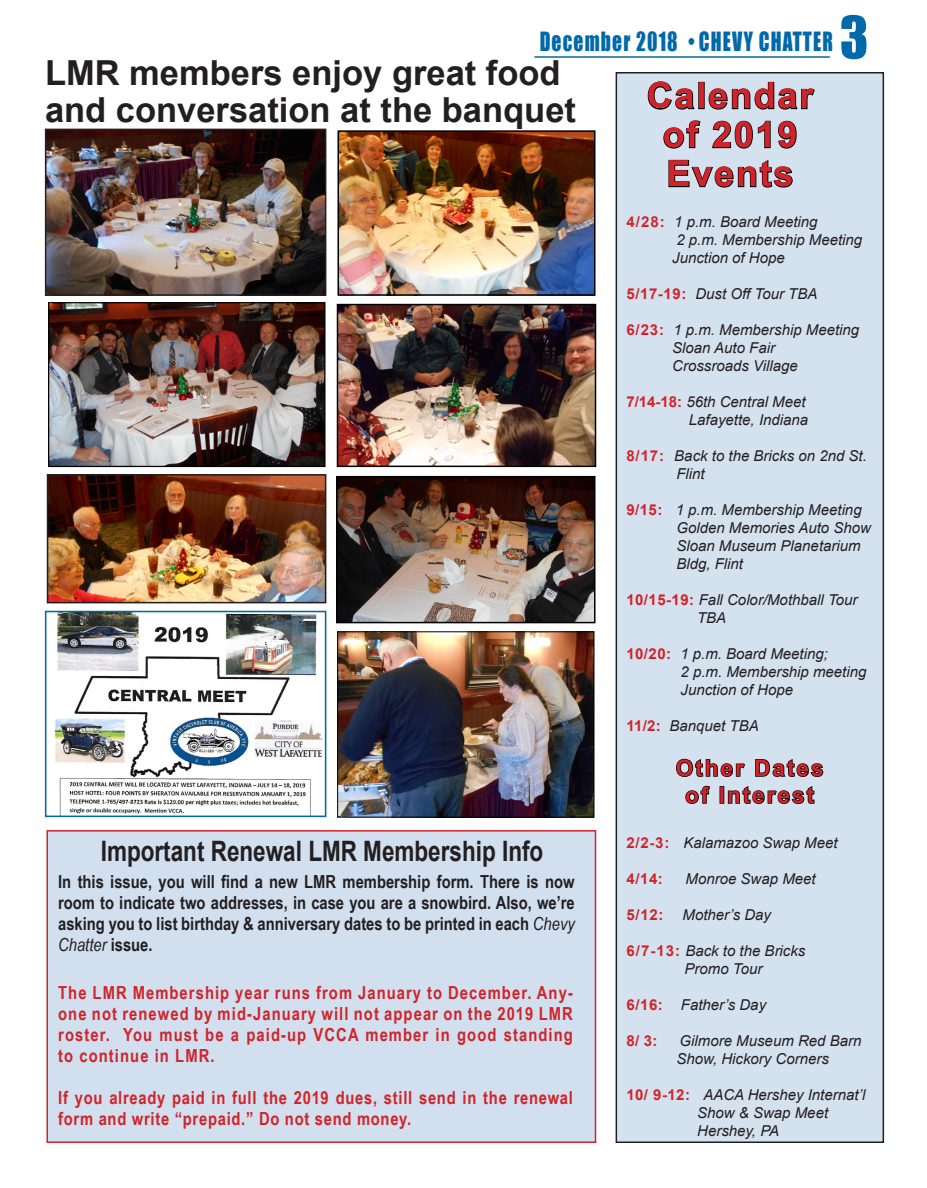
<style>
.page{position:relative;width:927px;height:1188px;background:#fff}
.page>*{position:absolute;margin:0;border:0;box-sizing:border-box;transform-origin:0 0}
.t1{font:54px "Impact";color:#0069aa}
.t2{font:700 36px "Arial";letter-spacing:.05em;color:#d1232a}
.t3{font:700 34.5px "Arial";color:#231f20}
.t4{font:700 28.2px "Arial";color:#231f20;scale:.8 1}
.t5{font:24.3px "Impact";letter-spacing:.06em;color:#0069aa;scale:.8 1}
.t6{font:700 22.5px "Arial";letter-spacing:.09em;color:#d1232a}
.t7{font:700 18px/21px "Arial Narrow";letter-spacing:.04em;color:#d1232a;text-align:justify}
.t8{font:700 18px/21px "Arial Narrow";color:#231f20;text-align:justify}
.t9{font:italic 15px "Arial";color:#231f20}
.t10{font:700 15px "Arial";color:#d1232a}
.t11{font:700 15px "Arial";color:#d42229}
.s1{font-weight:700;font-style:normal;color:#d42229}
.s2{font-weight:700;font-style:normal;color:#d1232a}
.s3{font-weight:400;font-style:italic}
</style>
<div class="page">
<div style="left:46px;top:830px;width:550px;height:313px;background:#d1dfee;border:2px solid #d1232a"></div>
<div style="left:616px;top:73px;width:267px;height:1069px;background:#d4e1ef"></div>
<div style="left:616px;top:72px;width:268px;height:1071px;border:2px solid #231f20"></div>
<hr style="left:534px;top:56px;width:296px;height:2px;background:#006ba3">
<svg style="left:647px;top:81px;width:48px;height:29px"></svg>
<div style="left:698px;top:82px;width:7px;height:27px;border:2px solid #000"></div>
<svg style="left:708px;top:81px;width:107px;height:29px"></svg>
<svg style="left:663px;top:120px;width:38px;height:29px"></svg>
<svg style="left:712px;top:120px;width:59px;height:29px"></svg>
<svg style="left:778px;top:120px;width:19px;height:29px"></svg>
<svg style="left:668px;top:159px;width:125px;height:29px"></svg>
<svg style="left:676px;top:758px;width:148px;height:46px"></svg>
<img style="left:54px;top:614px;width:269px;height:200px">
<div style="left:45px;top:611px;width:281px;height:206px;border:2px solid #006ba3"></div>
<img style="left:339px;top:479px;width:254px;height:141px">
<div style="left:336px;top:476px;width:260px;height:147px;border:2px solid #000"></div>
<img style="left:48px;top:132px;width:275px;height:161px">
<div style="left:45px;top:129px;width:281px;height:167px;border:2px solid #231f20"></div>
<img style="left:50px;top:304px;width:273px;height:161px">
<div style="left:48px;top:302px;width:277px;height:165px;border:1px solid #000"></div>
<img style="left:50px;top:477px;width:273px;height:123px">
<div style="left:47px;top:474px;width:279px;height:129px;border:2px solid #231f20"></div>
<img style="left:340px;top:307px;width:253px;height:157px">
<div style="left:337px;top:304px;width:259px;height:163px;border:2px solid #000"></div>
<img style="left:341px;top:133px;width:252px;height:160px">
<div style="left:338px;top:130px;width:258px;height:166px;border:2px solid #000"></div>
<img style="left:339px;top:633px;width:253px;height:183px">
<div style="left:337px;top:631px;width:257px;height:187px;border:1px solid #000"></div>
<p class="t1" style="left:840px;top:-5px;width:30px">3</p>
<p class="t5" style="left:540px;top:22px;width:368px">December 2018 •CHEVY CHATTER</p>
<p class="t3" style="left:45px;top:49px;width:517px">LMR members enjoy great food</p>
<p class="t3" style="left:45px;top:87px;width:533px">and conversation at the banquet</p>
<p class="t2" style="left:647px;top:72px;width:168px">Calendar</p>
<p class="t2" style="left:663px;top:111px;width:136px">of 2019</p>
<p class="t2" style="left:667px;top:150px;width:129px">Events</p>
<p class="t9" style="left:626px;top:212px;width:193px"><span class="s1">4/28:</span> 1 p.m. Board Meeting</p>
<p class="t9" style="left:676px;top:230px;width:187px">2 p.m. Membership Meeting</p>
<p class="t9" style="left:672px;top:248px;width:114px">Junction of Hope</p>
<p class="t9" style="left:626px;top:284px;width:192px"><span class="s2">5/17-19:</span> Dust Off Tour TBA</p>
<p class="t9" style="left:626px;top:320px;width:234px"><span class="s2">6/23:</span> 1 p.m. Membership Meeting</p>
<p class="t9" style="left:672px;top:338px;width:104px">Sloan Auto Fair</p>
<p class="t9" style="left:672px;top:356px;width:127px">Crossroads Village</p>
<p class="t9" style="left:626px;top:392px;width:181px"><span class="s2">7/14-18:</span> 56th Central Meet</p>
<p class="t9" style="left:689px;top:410px;width:121px">Lafayette, Indiana</p>
<p class="t9" style="left:626px;top:446px;width:242px"><span class="s2">8/17:</span> Back to the Bricks on 2nd St.</p>
<p class="t9" style="left:676px;top:464px;width:30px">Flint</p>
<p class="t9" style="left:626px;top:500px;width:237px"><span class="s2">9/15:</span> 1 p.m. Membership Meeting</p>
<p class="t9" style="left:676px;top:518px;width:196px">Golden Memories Auto Show</p>
<p class="t9" style="left:676px;top:536px;width:186px">Sloan Museum Planetarium</p>
<p class="t9" style="left:676px;top:554px;width:68px">Bldg, Flint</p>
<p class="t9" style="left:626px;top:590px;width:233px"><span class="s2">10/15-19:</span> Fall Color/Mothball Tour</p>
<p class="t9" style="left:697px;top:608px;width:31px">TBA</p>
<p class="t9" style="left:626px;top:644px;width:203px"><span class="s2">10/20:</span> 1 p.m. Board Meeting;</p>
<p class="t9" style="left:681px;top:662px;width:187px">2 p.m. Membership meeting</p>
<p class="t9" style="left:681px;top:680px;width:114px">Junction of Hope</p>
<p class="t9" style="left:626px;top:716px;width:134px"><span class="s2">11/2:</span> Banquet TBA</p>
<p class="t6" style="left:676px;top:753px;width:149px">Other Dates</p>
<p class="t6" style="left:685px;top:780px;width:131px">of Interest</p>
<p class="t9" style="left:626px;top:833px;width:213px"><span class="s2">2/2-3:</span> Kalamazoo Swap Meet</p>
<p class="t10" style="left:626px;top:869px;width:38px">4/14:</p>
<p class="t9" style="left:686px;top:869px;width:132px">Monroe Swap Meet</p>
<p class="t10" style="left:626px;top:905px;width:39px">5/12:</p>
<p class="t9" style="left:683px;top:905px;width:90px">Mother’s Day</p>
<p class="t9" style="left:626px;top:941px;width:181px"><span class="s2">6/7-13:</span> Back to the Bricks</p>
<p class="t9" style="left:685px;top:959px;width:79px">Promo Tour</p>
<p class="t9" style="left:626px;top:995px;width:141px"><span class="s2">6/16:</span> Father’s Day</p>
<p class="t11" style="left:626px;top:1031px;width:33px">8/ 3:</p>
<p class="t9" style="left:680px;top:1031px;width:183px">Gilmore Museum Red Barn</p>
<p class="t9" style="left:676px;top:1049px;width:154px">Show, Hickory Corners</p>
<p class="t9" style="left:626px;top:1085px;width:240px"><span class="s2">10/ 9-12:</span> AACA Hershey Internat’l</p>
<p class="t9" style="left:697px;top:1103px;width:132px">Show &amp; Swap Meet</p>
<p class="t9" style="left:697px;top:1121px;width:83px">Hershey, PA</p>
<p class="t4" style="left:101px;top:832px;width:555px">Important Renewal LMR Membership Info</p>
<p class="t8" style="left:58px;top:870px;width:518px">In this issue, you will find a new LMR membership form. There is now room to indicate two addresses, in case you are a snowbird. Also, we’re asking you to list birthday &amp; anniversary dates to be printed in each <span class="s3">Chevy Chatter</span> issue.</p>
<p class="t7" style="left:58px;top:981px;width:516px">The LMR Membership year runs from January to December. Any&shy;one not renewed by mid-January will not appear on the 2019 LMR roster. You must be a paid-up VCCA member in good standing to continue in LMR.</p>
<p class="t7" style="left:58px;top:1086px;width:516px">If you already paid in full the 2019 dues, still send in the renewal form and write “prepaid.” Do not send money.</p>
</div>
